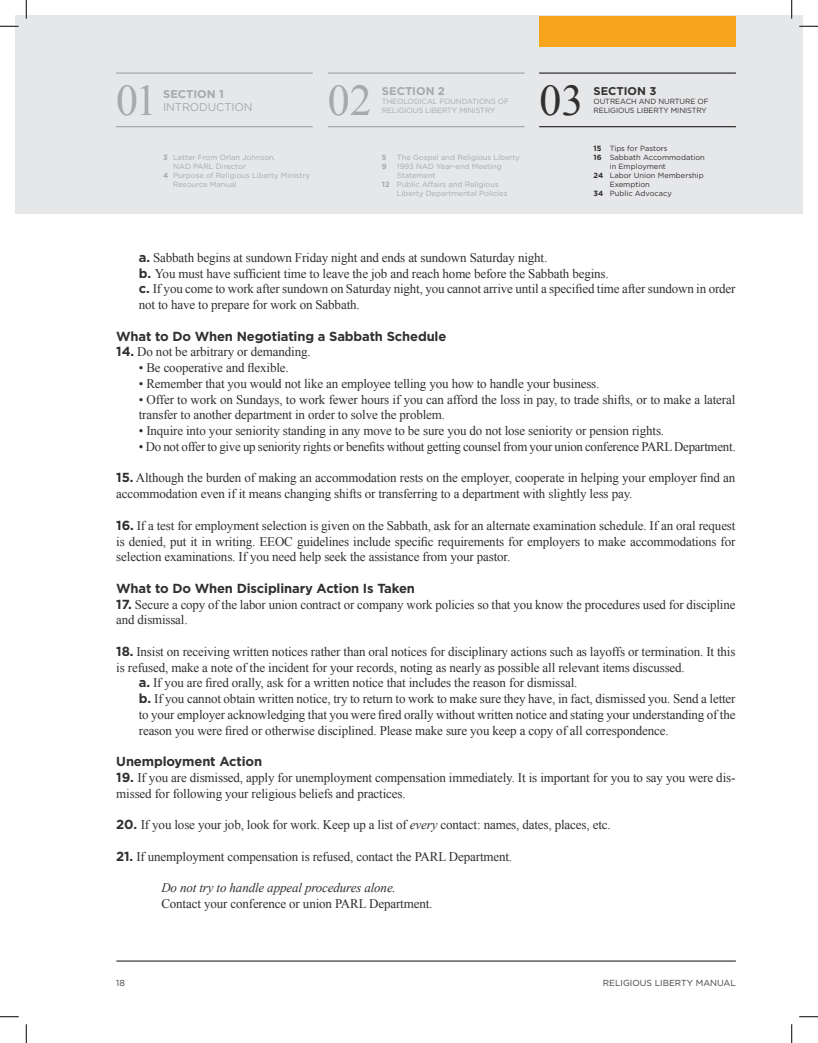
<style>
.page{position:relative;width:818px;height:1043px;background:#fff}
.page>*{position:absolute;margin:0;border:0;box-sizing:border-box;transform-origin:0 0}
.t1{font:43.75px "Times New Roman";color:#a8a9ad}
.t2{font:43.75px "Times New Roman";color:#312f30}
.t3{font:13.12px/15.8px "Times New Roman";letter-spacing:-.01em;color:#312f30}
.t4{font:700 13.12px "Gotham";letter-spacing:-.01em;color:#312f30}
.t5{font:italic 13.12px "Times New Roman";letter-spacing:-.01em;color:#312f30}
.t6{font:700 11.25px "Gotham";color:#a8a9ad}
.t7{font:11.25px "Gotham";letter-spacing:-.01em;color:#a8a9ad}
.t8{font:700 11.25px "Gotham";color:#312f30}
.t9{font:8.75px "Gotham";color:#3e3e3f}
.t10{font:7.5px/9px "Gotham";color:#a8a9ad}
.t11{font:7.5px/9px "Gotham";color:#312f30}
.t12{font:700 7.5px "Gotham";color:#a8a9ad}
.s1{font-weight:700}
.s2{font-family:"Gotham";font-weight:700}
.s3{font-style:italic}
</style>
<div class="page">
<div style="left:15px;top:15px;width:787px;height:198px;background:#e6e7e9"></div>
<hr style="left:116px;top:960px;width:619px;height:1px;background:#3e3e3f">
<hr style="left:116px;top:72px;width:197px;height:2px;background:#a8a9ad">
<hr style="left:328px;top:72px;width:196px;height:2px;background:#a8a9ad">
<hr style="left:539px;top:72px;width:196px;height:2px;background:#312f30">
<hr style="left:116px;top:126px;width:197px;height:1px;background:#a8a9ad">
<hr style="left:328px;top:126px;width:196px;height:1px;background:#a8a9ad">
<hr style="left:539px;top:126px;width:196px;height:1px;background:#312f30">
<div style="left:539px;top:16px;width:196px;height:31px;background:#f9a51b"></div>
<svg style="left:0;top:25px;width:19px;height:2px"></svg>
<svg style="left:799px;top:25px;width:19px;height:2px"></svg>
<svg style="left:0;top:1016px;width:19px;height:1px"></svg>
<svg style="left:799px;top:1016px;width:19px;height:1px"></svg>
<svg style="left:25px;top:0;width:2px;height:19px"></svg>
<svg style="left:25px;top:1024px;width:2px;height:18px"></svg>
<svg style="left:791px;top:0;width:1px;height:19px"></svg>
<svg style="left:791px;top:1024px;width:1px;height:18px"></svg>
<h1 class="t1" style="left:116px;top:71px;width:43px">01</h1>
<h1 class="t1" style="left:328px;top:71px;width:45px">02</h1>
<h1 class="t2" style="left:539px;top:71px;width:45px">03</h1>
<p class="t6" style="left:382px;top:84px;width:64px">SECTION 2</p>
<p class="t10" style="left:382px;top:97px;width:129px">THEOLOGICAL FOUNDATIONS OF<br>RELIGIOUS LIBERTY MINISTRY</p>
<p class="t6" style="left:163px;top:86px;width:62px">SECTION 1</p>
<p class="t7" style="left:163px;top:100px;width:91px">INTRODUCTION</p>
<p class="t10" style="left:163px;top:153px;width:114px"><span class="s1">3</span> Letter From Orlan Johnson,</p>
<p class="t10" style="left:173px;top:162px;width:74px">NAD PARL Director</p>
<p class="t10" style="left:163px;top:171px;width:148px"><span class="s1">4</span> Purpose of Religious Liberty Ministry</p>
<p class="t10" style="left:173px;top:180px;width:65px">Resource Manual</p>
<p class="t12" style="left:382px;top:153px;width:6px">5</p>
<p class="t10" style="left:397px;top:153px;width:124px">The Gospel and Religious Liberty</p>
<p class="t12" style="left:382px;top:162px;width:6px">9</p>
<p class="t10" style="left:397px;top:162px;width:106px">1993 NAD Year-end Meeting</p>
<p class="t10" style="left:397px;top:171px;width:40px">Statement</p>
<p class="t10" style="left:382px;top:180px;width:118px"><span class="s1">12</span> Public Affairs and Religious</p>
<p class="t10" style="left:397px;top:189px;width:112px">Liberty Departmental Policies</p>
<p class="t8" style="left:593px;top:84px;width:64px">SECTION 3</p>
<p class="t11" style="left:593px;top:97px;width:117px">OUTREACH AND NURTURE OF<br>RELIGIOUS LIBERTY MINISTRY</p>
<p class="t11" style="left:593px;top:144px;width:76px"><span class="s1">15</span> Tips for Pastors</p>
<p class="t11" style="left:593px;top:153px;width:113px"><span class="s1">16</span> Sabbath Accommodation</p>
<p class="t11" style="left:609px;top:162px;width:58px">in Employment</p>
<p class="t11" style="left:593px;top:171px;width:112px"><span class="s1">24</span> Labor Union Membership</p>
<p class="t11" style="left:609px;top:180px;width:42px">Exemption</p>
<p class="t11" style="left:593px;top:189px;width:80px"><span class="s1">34</span> Public Advocacy</p>
<p class="t3" style="left:139px;top:249px;width:410px"><span class="s2">a.</span> Sabbath begins at sundown Friday night and ends at sundown Saturday night.</p>
<p class="t3" style="left:139px;top:265px;width:471px"><span class="s2">b.</span> You must have sufficient time to leave the job and reach home before the Sabbath begins.</p>
<p class="t3" style="left:139px;top:281px;width:598px"><span class="s2">c.</span> If you come to work after sundown on Saturday night, you cannot arrive until a specified time after sundown in order not to have to prepare for work on Sabbath.</p>
<p class="t4" style="left:116px;top:327px;width:331px">What to Do When Negotiating a Sabbath Schedule</p>
<p class="t3" style="left:116px;top:344px;width:196px"><span class="s2">14.</span> Do not be arbitrary or demanding.</p>
<p class="t3" style="left:139px;top:360px;width:151px">• Be cooperative and flexible.</p>
<p class="t3" style="left:139px;top:375px;width:462px">• Remember that you would not like an employee telling you how to handle your business.</p>
<p class="t3" style="left:139px;top:391px;width:598px">• Offer to work on Sundays, to work fewer hours if you can afford the loss in pay, to trade shifts, or to make a lateral transfer to another department in order to solve the problem.</p>
<p class="t3" style="left:139px;top:423px;width:527px">• Inquire into your seniority standing in any move to be sure you do not lose seniority or pension rights.</p>
<p class="t3" style="left:139px;top:438px;width:598px">• Do not offer to give up seniority rights or benefits without getting counsel from your union conference PARL Department.</p>
<p class="t3" style="left:116px;top:470px;width:620px"><span class="s2">15.</span> Although the burden of making an accommodation rests on the employer, cooperate in helping your employer find an accommodation even if it means changing shifts or transferring to a department with slightly less pay.</p>
<p class="t3" style="left:116px;top:517px;width:620px;text-align:justify"><span class="s2">16.</span> If a test for employment selection is given on the Sabbath, ask for an alternate examination schedule. If an oral request is denied, put it in writing. EEOC guidelines include specific requirements for employers to make accommodations for selection examinations. If you need help seek the assistance from your pastor.</p>
<p class="t4" style="left:116px;top:579px;width:300px">What to Do When Disciplinary Action Is Taken</p>
<p class="t3" style="left:116px;top:596px;width:620px"><span class="s2">17.</span> Secure a copy of the labor union contract or company work policies so that you know the procedures used for discipline and dismissal.</p>
<p class="t3" style="left:116px;top:643px;width:620px"><span class="s2">18.</span> Insist on receiving written notices rather than oral notices for disciplinary actions such as layoffs or termination. It this is refused, make a note of the incident for your records, noting as nearly as possible all relevant items discussed.</p>
<p class="t3" style="left:139px;top:675px;width:440px"><span class="s2">a.</span> If you are fired orally, ask for a written notice that includes the reason for dismissal.</p>
<p class="t3" style="left:139px;top:690px;width:598px;text-align:justify"><span class="s2">b.</span> If you cannot obtain written notice, try to return to work to make sure they have, in fact, dismissed you. Send a letter to your employer acknowledging that you were fired orally without written notice and stating your understanding of the reason you were fired or otherwise disciplined. Please make sure you keep a copy of all correspondence.</p>
<p class="t4" style="left:116px;top:752px;width:147px">Unemployment Action</p>
<p class="t3" style="left:116px;top:769px;width:620px"><span class="s2">19.</span> If you are dismissed, apply for unemployment compensation immediately. It is important for you to say you were dis&shy;missed for following your religious beliefs and practices.</p>
<p class="t3" style="left:116px;top:816px;width:496px"><span class="s2">20.</span> If you lose your job, look for work. Keep up a list of <span class="s3">every</span> contact: names, dates, places, etc.</p>
<p class="t3" style="left:116px;top:848px;width:397px"><span class="s2">21.</span> If unemployment compensation is refused, contact the PARL Department.</p>
<p class="t5" style="left:161px;top:878px;width:236px">Do not try to handle appeal procedures alone.</p>
<p class="t3" style="left:161px;top:895px;width:273px">Contact your conference or union PARL Department.</p>
<p class="t9" style="left:116px;top:977px;width:10px">18</p>
<p class="t9" style="left:603px;top:977px;width:134px">RELIGIOUS LIBERTY MANUAL</p>
</div>
